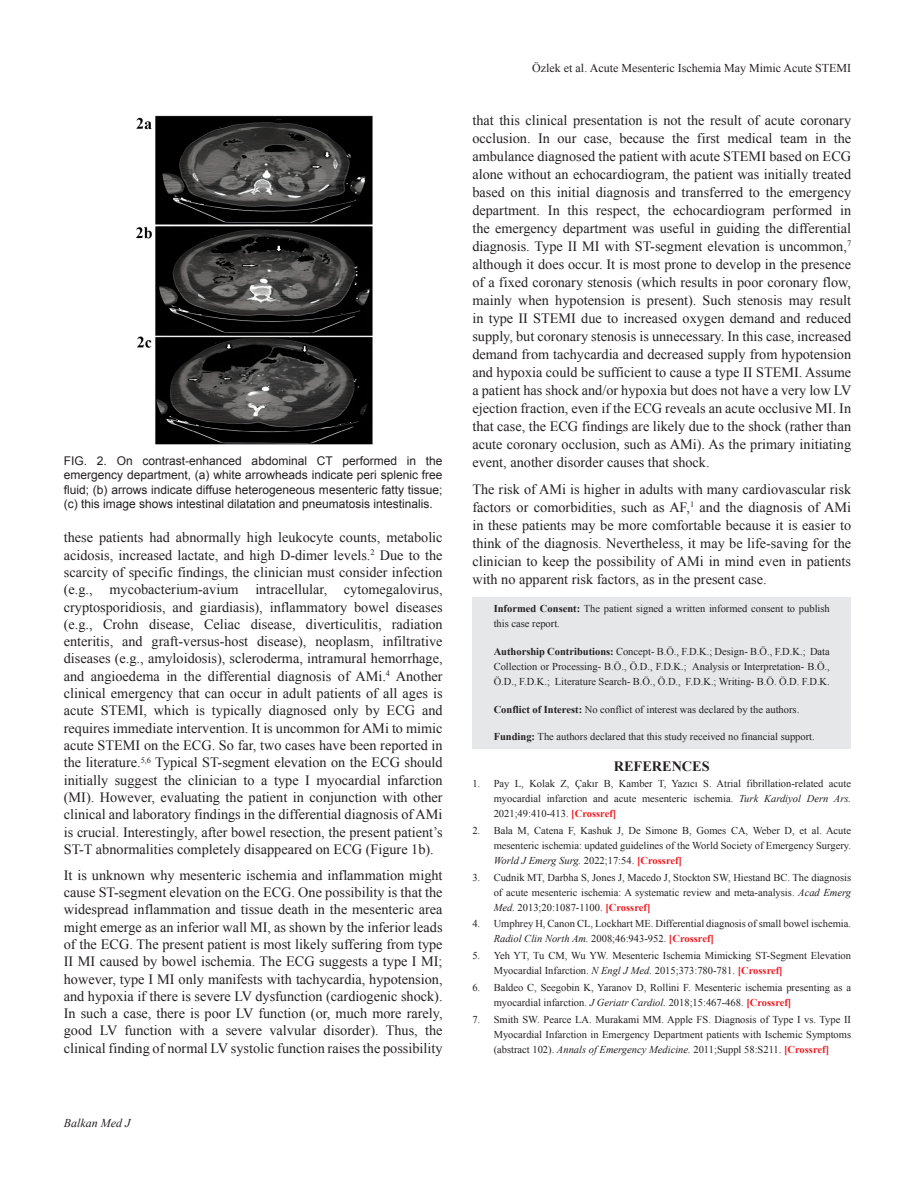
<style>
.page{position:relative;width:915px;height:1191px;background:#fff}
.page>*{position:absolute;margin:0;border:0;box-sizing:border-box;transform-origin:0 0}
.YAZI{font:14.25px/17.2px "Times New Roman";color:#231f20;text-align:justify}
.ARA_BASLIK{font:700 14.25px "Times New Roman";color:#231f20}
.RESİM-ALTI{font:12px/14.4px "Arial";color:#231f20;text-align:justify}
.t1{font:12px "Times New Roman";color:#231f20}
.t2{font:italic 12px "Times New Roman";color:#231f20}
.ETİK{font:10.5px/15px "Times New Roman";color:#231f20;text-align:justify}
.s1{font-weight:700}
.s2{font-style:italic}
.s3{font-weight:700;color:#ee1d23}
</style>
<div class="page">
<div style="left:472px;top:597px;width:378px;height:152px;background:#e6e7e9"></div>
<img style="left:136px;top:115px;width:237px;height:330px">
<p class="RESİM-ALTI" style="left:64px;top:454px;width:380px">FIG. 2. On contrast-enhanced abdominal CT performed in the emergency department, (a) white arrowheads indicate peri splenic free fluid; (b) arrows indicate diffuse heterogeneous mesenteric fatty tissue; (c) this image shows intestinal dilatation and pneumatosis intestinalis.</p>
<p class="YAZI" style="left:64px;top:528px;width:380px">these patients had abnormally high leukocyte counts, metabolic acidosis, increased lactate, and high D-dimer levels.<sup>2</sup> Due to the scarcity of specific findings, the clinician must consider infection (e.g., mycobacterium-avium intracellular, cytomegalovirus, cryptosporidiosis, and giardiasis), inflammatory bowel diseases (e.g., Crohn disease, Celiac disease, diverticulitis, radiation enteritis, and graft-versus-host disease), neoplasm, infiltrative diseases (e.g., amyloidosis), scleroderma, intramural hemorrhage, and angioedema in the differential diagnosis of AMi.<sup>4</sup> Another clinical emergency that can occur in adult patients of all ages is acute STEMI, which is typically diagnosed only by ECG and requires immediate intervention. It is uncommon for AMi to mimic acute STEMI on the ECG. So far, two cases have been reported in the literature.<sup>5,6</sup> Typical ST-segment elevation on the ECG should initially suggest the clinician to a type I myocardial infarction (MI). However, evaluating the patient in conjunction with other clinical and laboratory findings in the differential diagnosis of AMi is crucial. Interestingly, after bowel resection, the present patient’s ST-T abnormalities completely disappeared on ECG (Figure 1b).</p>
<p class="YAZI" style="left:64px;top:866px;width:380px">It is unknown why mesenteric ischemia and inflammation might cause ST-segment elevation on the ECG. One possibility is that the widespread inflammation and tissue death in the mesenteric area might emerge as an inferior wall MI, as shown by the inferior leads of the ECG. The present patient is most likely suffering from type II MI caused by bowel ischemia. The ECG suggests a type I MI; however, type I MI only manifests with tachycardia, hypotension, and hypoxia if there is severe LV dysfunction (cardiogenic shock).<br>In such a case, there is poor LV function (or, much more rarely, good LV function with a severe valvular disorder). Thus, the clinical finding of normal LV systolic function raises the possibility</p>
<p class="t2" style="left:64px;top:1114px;width:68px">Balkan Med J</p>
<p class="t1" style="left:532px;top:60px;width:320px">Özlek et al. Acute Mesenteric Ischemia May Mimic Acute STEMI</p>
<p class="YAZI" style="left:472px;top:111px;width:380px;line-height:18px">that this clinical presentation is not the result of acute coronary occlusion. In our case, because the first medical team in the ambulance diagnosed the patient with acute STEMI based on ECG alone without an echocardiogram, the patient was initially treated based on this initial diagnosis and transferred to the emergency department. In this respect, the echocardiogram performed in the emergency department was useful in guiding the differential diagnosis. Type II MI with ST-segment elevation is uncommon,<sup>7 </sup>although it does occur. It is most prone to develop in the presence of a fixed coronary stenosis (which results in poor coronary flow, mainly when hypotension is present). Such stenosis may result in type II STEMI due to increased oxygen demand and reduced supply, but coronary stenosis is unnecessary. In this case, increased demand from tachycardia and decreased supply from hypotension and hypoxia could be sufficient to cause a type II STEMI. Assume a patient has shock and/or hypoxia but does not have a very low LV ejection fraction, even if the ECG reveals an acute occlusive MI. In that case, the ECG findings are likely due to the shock (rather than acute coronary occlusion, such as AMi). As the primary initiating event, another disorder causes that shock.</p>
<p class="YAZI" style="left:472px;top:480px;width:380px;line-height:18px">The risk of AMi is higher in adults with many cardiovascular risk factors or comorbidities, such as AF,<sup>1</sup> and the diagnosis of AMi in these patients may be more comfortable because it is easier to think of the diagnosis. Nevertheless, it may be life-saving for the clinician to keep the possibility of AMi in mind even in patients with no apparent risk factors, as in the present case.</p>
<p class="ETİK" style="left:493px;top:600px;width:337px"><span class="s1">Informed Consent:</span> The patient signed a written informed consent to publish this case report.</p>
<p class="ETİK" style="left:493px;top:643px;width:337px"><span class="s1">Authorship Contributions:</span> Concept- B.Ö., F.D.K.; Design- B.Ö., F.D.K.; Data Collection or Processing- B.Ö., Ö.D., F.D.K.; Analysis or Interpretation- B.Ö., Ö.D., F.D.K.; Literature Search- B.Ö., Ö.D., F.D.K.; Writing- B.Ö. Ö.D. F.D.K.</p>
<p class="ETİK" style="left:493px;top:701px;width:307px"><span class="s1">Conflict of Interest:</span> No conflict of interest was declared by the authors.</p>
<p class="ETİK" style="left:493px;top:729px;width:322px"><span class="s1">Funding:</span> The authors declared that this study received no financial support.</p>
<p class="ARA_BASLIK" style="left:613px;top:756px;width:97px">REFERENCES</p>
<p class="ETİK" style="left:493px;top:776px;width:359px;text-indent:-21px">1. Pay L, Kolak Z, Çakır B, Kamber T, Yazıcı S. Atrial fibrillation-related acute myocardial infarction and acute mesenteric ischemia. <span class="s2">Turk Kardiyol Dern Ars.<br></span>2021;49:410-413. <span class="s3">[Crossref]</span></p>
<p class="ETİK" style="left:493px;top:822px;width:359px;text-indent:-21px">2. Bala M, Catena F, Kashuk J, De Simone B, Gomes CA, Weber D, et al. Acute mesenteric ischemia: updated guidelines of the World Society of Emergency Surgery.<br><span class="s2">World J Emerg Surg.</span> 2022;17:54. <span class="s3">[Crossref]</span></p>
<p class="ETİK" style="left:493px;top:869px;width:359px;text-indent:-21px">3. Cudnik MT, Darbha S, Jones J, Macedo J, Stockton SW, Hiestand BC. The diagnosis of acute mesenteric ischemia: A systematic review and meta-analysis. <span class="s2">Acad Emerg Med.</span> 2013;20:1087-1100. <span class="s3">[Crossref]</span></p>
<p class="ETİK" style="left:493px;top:916px;width:359px;text-indent:-21px">4. Umphrey H, Canon CL, Lockhart ME. Differential diagnosis of small bowel ischemia.<br><span class="s2">Radiol Clin North Am.</span> 2008;46:943-952. <span class="s3">[Crossref]</span></p>
<p class="ETİK" style="left:493px;top:948px;width:359px;text-indent:-21px">5. Yeh YT, Tu CM, Wu YW. Mesenteric Ischemia Mimicking ST-Segment Elevation<br>Myocardial Infarction. <span class="s2">N Engl J Med.</span> 2015;373:780-781. <span class="s3">[Crossref]</span></p>
<p class="ETİK" style="left:493px;top:979px;width:359px;text-indent:-21px">6. Baldeo C, Seegobin K, Yaranov D, Rollini F. Mesenteric ischemia presenting as a myocardial infarction. <span class="s2">J Geriatr Cardiol.</span> 2018;15:467-468. <span class="s3">[Crossref]</span></p>
<p class="ETİK" style="left:493px;top:1011px;width:359px;text-indent:-21px">7. Smith SW. Pearce LA. Murakami MM. Apple FS. Diagnosis of Type I vs. Type II Myocardial Infarction in Emergency Department patients with Ischemic Symptoms (abstract 102). <span class="s2">Annals of Emergency Medicine.</span> 2011;Suppl 58:S211. <span class="s3">[Crossref]</span></p>
</div>
